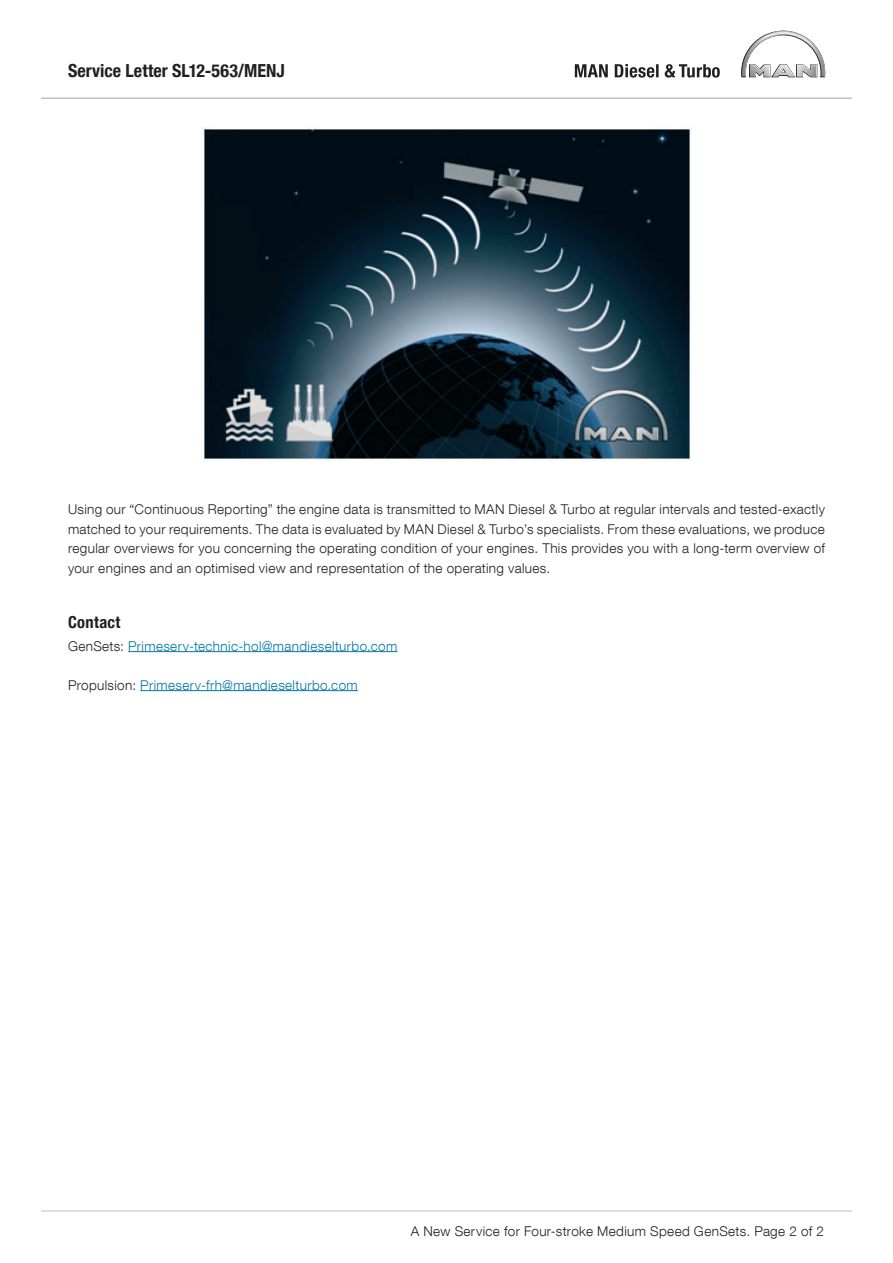
<style>
.page{position:relative;width:893px;height:1263px;background:#fff}
.page>*{position:absolute;margin:0;border:0;box-sizing:border-box;transform-origin:0 0}
.t1{font:18px "MAN Helvetica Neue 77 Bold Cond";color:#231f20}
.t2{font:16.5px "MAN Helvetica Neue 77 Bold Cond";letter-spacing:.02em;color:#231f20}
.t3{font:300 13.5px/19.5px "MAN Helvetica Neue 45";letter-spacing:.025em;color:#231f20;text-align:justify}
.t4{font:300 13.5px "MAN Helvetica Neue 45";letter-spacing:.025em;color:#0076a3}
.s1{color:#231f20}
</style>
<div class="page">
<svg style="left:741px;top:31px;width:84px;height:46px"></svg>
<svg style="left:575px;top:64px;width:145px;height:14px"></svg>
<hr style="left:41px;top:98px;width:811px;height:1px;background:#bcbdc0">
<hr style="left:41px;top:1210px;width:811px;height:1px;background:#bcbdc0">
<hr style="left:128px;top:651px;width:270px;height:1px;background:#0076a3">
<hr style="left:140px;top:690px;width:218px;height:1px;background:#0076a3">
<img style="left:203px;top:128px;width:488px;height:332px">
<h1 class="t1" style="left:68px;top:60px;width:218px">Service Letter SL12-563/MENJ</h1>
<p class="t3" style="left:68px;top:499px;width:758px">Using our “Continuous Reporting” the engine data is transmitted to MAN Diesel &amp; Turbo at regular intervals and tested-exactly matched to your requirements. The data is evaluated by MAN Diesel &amp; Turbo’s specialists. From these evaluations, we produce regular overviews for you concerning the operating condition of your engines. This provides you with a long-term overview of your engines and an optimised view and representation of the operating values.</p>
<p class="t2" style="left:68px;top:612px;width:54px">Contact</p>
<p class="t4" style="left:68px;top:637px;width:331px"><span class="s1">GenSets:</span> Primeserv-technic-hol@mandieselturbo.com</p>
<p class="t4" style="left:68px;top:676px;width:291px"><span class="s1">Propulsion:</span> Primeserv-frh@mandieselturbo.com</p>
<p class="t3" style="left:411px;top:1221px;width:415px">A New Service for Four-stroke Medium Speed GenSets. Page 2 of 2</p>
</div>
